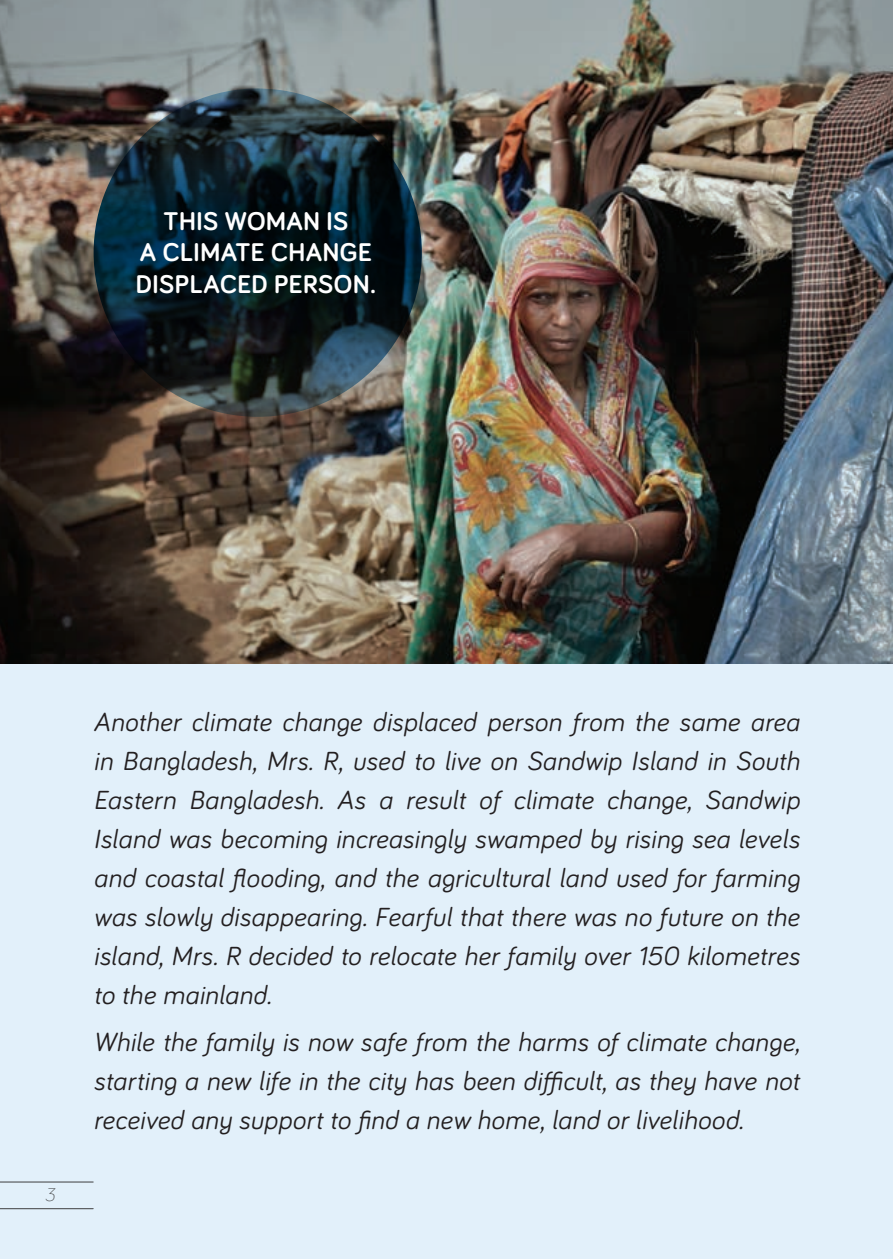
<style>
.page{position:relative;width:893px;height:1259px;background:#fff}
.page>*{position:absolute;margin:0;border:0;box-sizing:border-box;transform-origin:0 0}
.Paragraph{font:italic 27px/39px "Bariol";letter-spacing:.01em;color:#231f20;text-align:justify}
.Circle_caption{font:700 26.4px/31.2px "Bariol";letter-spacing:.015em;color:#fff;text-align:center}
.t1{font:italic 300 18.9px "Bariol";color:#3e3e3f}
</style>
<div class="page">
<img style="left:0;top:0;width:893px;height:1259px">
<svg style="left:94px;top:88px;width:328px;height:329px;background:#10232c"></svg>
<hr style="left:0;top:1208px;width:93px;height:1px;background:#3e3e3f">
<hr style="left:0;top:1181px;width:93px;height:1px;background:#3e3e3f">
<p class="Circle_caption" style="left:136px;top:205px;width:242px">THIS WOMAN IS<br>A CLIMATE CHANGE<br>DISPLACED PERSON.</p>
<p class="t1" style="left:45px;top:1182px;width:12px">3</p>
<p class="Paragraph" style="left:94px;top:701px;width:707px">Another climate change displaced person from the same area in Bangladesh, Mrs. R, used to live on Sandwip Island in South Eastern Bangladesh. As a result of climate change, Sandwip Island was becoming increasingly swamped by rising sea levels and coastal flooding, and the agricultural land used for farming was slowly disappearing. Fearful that there was no future on the island, Mrs. R decided to relocate her family over 150 kilometres to the mainland.</p>
<p class="Paragraph" style="left:94px;top:1021px;width:707px">While the family is now safe from the harms of climate change, starting a new life in the city has been difficult, as they have not received any support to find a new home, land or livelihood.</p>
</div>
